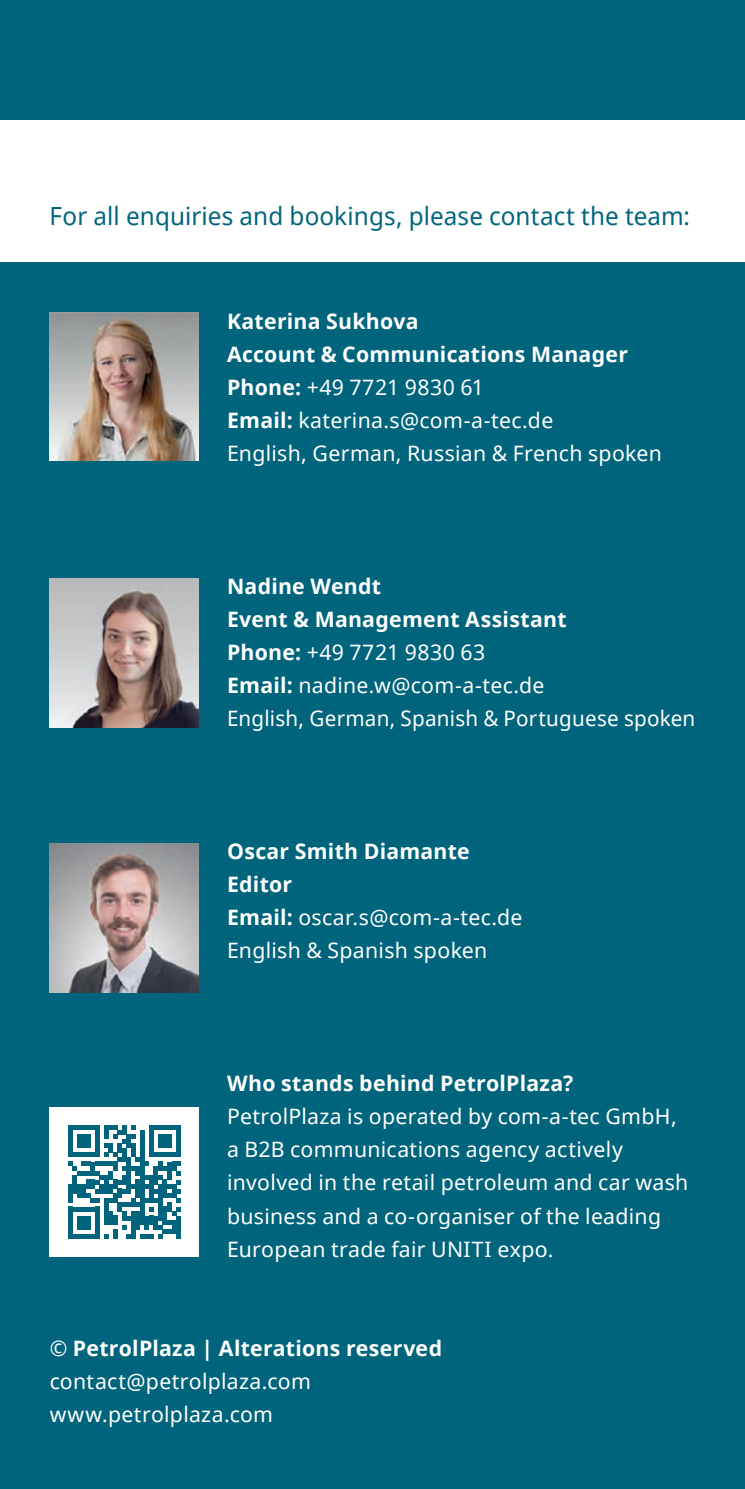
<style>
.page{position:relative;width:745px;height:1489px;background:#fff}
.page>*{position:absolute;margin:0;border:0;box-sizing:border-box;transform-origin:0 0}
.t1{font:25px "Noto Sans";letter-spacing:.005em;color:#00657c}
.t2{font:21.25px/33.2px "Noto Sans";letter-spacing:.015em;color:#fff}
.t3{font:700 21.25px "Noto Sans";letter-spacing:.015em;color:#fff}
.s1{font-weight:700}
</style>
<div class="page">
<div style="left:0;top:0;width:744px;height:1488px;background:#00657c"></div>
<div style="left:0;top:120px;width:744px;height:142px;background:#fff"></div>
<img style="left:50px;top:579px;width:148px;height:148px">
<img style="left:50px;top:312px;width:148px;height:149px">
<img style="left:50px;top:843px;width:148px;height:149px">
<div style="left:50px;top:1107px;width:148px;height:149px;background:#fff"></div>
<svg style="left:68px;top:1125px;width:113px;height:113px"></svg>
<div style="left:176px;top:1215px;width:5px;height:14px;background:#00657c"></div>
<div style="left:176px;top:1229px;width:5px;height:9px;background:#00657c"></div>
<p class="t1" style="left:50px;top:199px;width:641px">For all enquiries and bookings, please contact the team:</p>
<p class="t2" style="left:227px;top:304px;width:436px"><span class="s1">Katerina Sukhova<br>Account &amp; Communications Manager<br>Phone:</span> +49 7721 9830 61<br><span class="s1">Email:</span> katerina.s@com-a-tec.de<br>English, German, Russian &amp; French spoken</p>
<p class="t2" style="left:227px;top:569px;width:469px"><span class="s1">Nadine Wendt<br>Event &amp; Management Assistant<br>Phone:</span> +49 7721 9830 63<br><span class="s1">Email:</span> nadine.w@com-a-tec.de<br>English, German, Spanish &amp; Portuguese spoken</p>
<p class="t2" style="left:227px;top:834px;width:297px"><span class="s1">Oscar Smith Diamante<br>Editor<br>Email:</span> oscar.s@com-a-tec.de<br>English &amp; Spanish spoken</p>
<p class="t3" style="left:227px;top:1068px;width:347px">Who stands behind PetrolPlaza?</p>
<p class="t2" style="left:227px;top:1099px;width:462px">PetrolPlaza is operated by com-a-tec GmbH, a B2B communications agency actively involved in the retail petroleum and car wash business and a co-organiser of the leading European trade fair UNITI expo.</p>
<p class="t2" style="left:50px;top:1330px;width:394px">© <span class="s1">PetrolPlaza | Alterations reserved </span>contact@petrolplaza.com www.petrolplaza.com</p>
</div>
